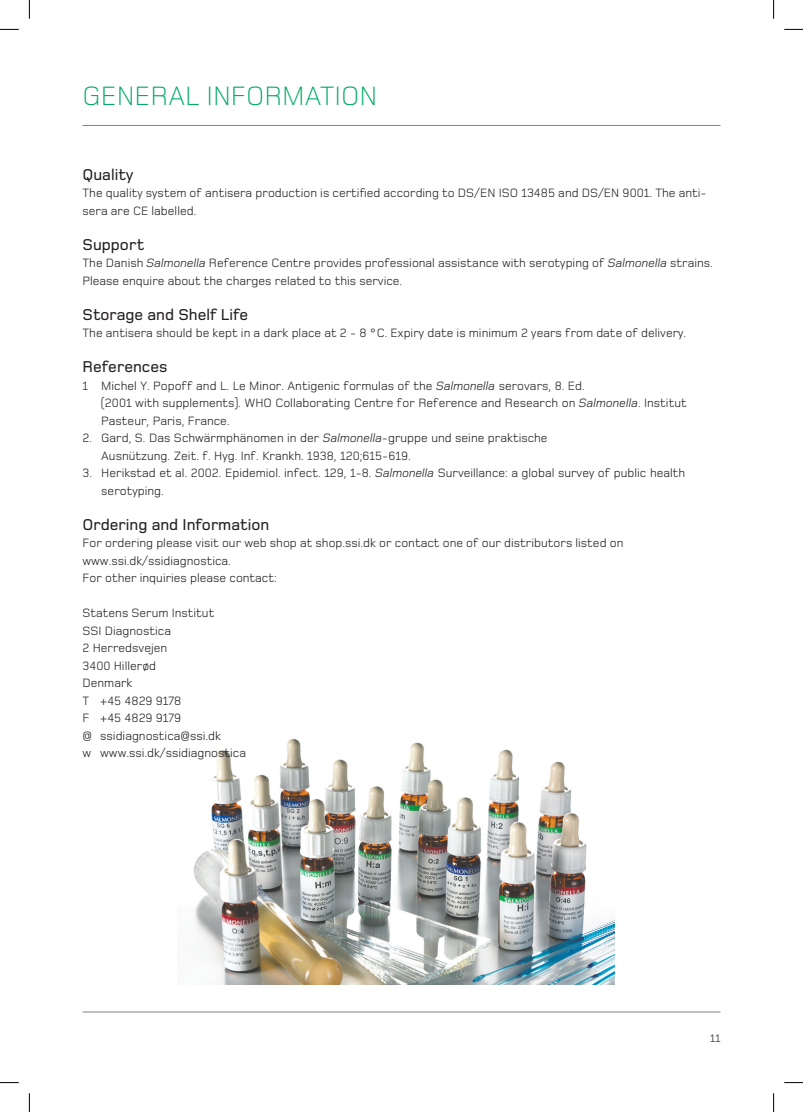
<style>
.page{position:relative;width:803px;height:1112px;background:#fff}
.page>*{position:absolute;margin:0;border:0;box-sizing:border-box;transform-origin:0 0}
.t1{font:300 27.5px "Foundry Monoline";color:#00ab66}
.t2{font:500 16.25px "Foundry Monoline";color:#231f20}
.t3{font:12.5px/17.5px "Foundry Monoline";color:#231f20}
.t4{font:11.25px "Foundry Monoline";color:#231f20}
.s1{font-style:italic}
</style>
<div class="page">
<hr style="left:83px;top:125px;width:637px;height:1px;background:#7a8590">
<hr style="left:83px;top:1011px;width:637px;height:1px;background:#7a8590">
<img style="left:193px;top:738px;width:421px;height:245px">
<svg style="left:0;top:29px;width:19px;height:1px"></svg>
<svg style="left:784px;top:29px;width:19px;height:1px"></svg>
<svg style="left:0;top:1082px;width:19px;height:1px"></svg>
<svg style="left:784px;top:1082px;width:19px;height:1px"></svg>
<svg style="left:29px;top:0;width:1px;height:19px"></svg>
<svg style="left:29px;top:1093px;width:1px;height:18px"></svg>
<svg style="left:773px;top:0;width:1px;height:19px"></svg>
<svg style="left:773px;top:1093px;width:1px;height:18px"></svg>
<h1 class="t1" style="left:83px;top:80px;width:296px">GENERAL INFORMATION</h1>
<h2 class="t2" style="left:83px;top:165px;width:52px">Quality</h2>
<p class="t3" style="left:83px;top:184px;width:625px">The quality system of antisera production is certified according to DS/EN ISO 13485 and DS/EN 9001. The anti&shy;sera are CE labelled.</p>
<h2 class="t2" style="left:83px;top:235px;width:63px">Support</h2>
<p class="t3" style="left:83px;top:254px;width:632px">The Danish <span class="s1">Salmonella</span> Reference Centre provides professional assistance with serotyping of <span class="s1">Salmonella</span> strains.<br>Please enquire about the charges related to this service.</p>
<h2 class="t2" style="left:83px;top:305px;width:167px">Storage and Shelf Life</h2>
<p class="t3" style="left:83px;top:324px;width:605px">The antisera should be kept in a dark place at 2 - 8 °C. Expiry date is minimum 2 years from date of delivery.</p>
<h2 class="t2" style="left:83px;top:358px;width:86px">References</h2>
<p class="t3" style="left:101px;top:376px;width:587px;text-indent:-19px">1 Michel Y. Popoff and L. Le Minor. Antigenic formulas of the <span class="s1">Salmonella</span> serovars, 8. Ed.<br>(2001 with supplements). WHO Collaborating Centre for Reference and Research on <span class="s1">Salmonella</span>. Institut<br>Pasteur, Paris, France.</p>
<p class="t3" style="left:101px;top:429px;width:448px;text-indent:-19px">2. Gard, S. Das Schwärmphänomen in der <span class="s1">Salmonella</span>-gruppe und seine praktische<br>Ausnützung. Zeit. f. Hyg. Inf. Krankh. 1938, 120;615-619.</p>
<p class="t3" style="left:101px;top:464px;width:585px;text-indent:-19px">3. Herikstad et al. 2002. Epidemiol. infect. 129, 1-8. <span class="s1">Salmonella</span> Surveillance: a global survey of public health serotyping.</p>
<h2 class="t2" style="left:83px;top:515px;width:188px">Ordering and Information</h2>
<p class="t3" style="left:83px;top:534px;width:542px">For ordering please visit our web shop at shop.ssi.dk or contact one of our distributors listed on www.ssi.dk/ssidiagnostica.<br>For other inquiries please contact:</p>
<p class="t3" style="left:83px;top:604px;width:165px">Statens Serum Institut<br>SSI Diagnostica<br>2 Herredsvejen<br>3400 Hillerød<br>Denmark<br>T +45 4829 9178<br>F +45 4829 9179<br>@ ssidiagnostica@ssi.dk<br>w www.ssi.dk/ssidiagnostica</p>
<p class="t4" style="left:710px;top:1031px;width:12px">11</p>
</div>
